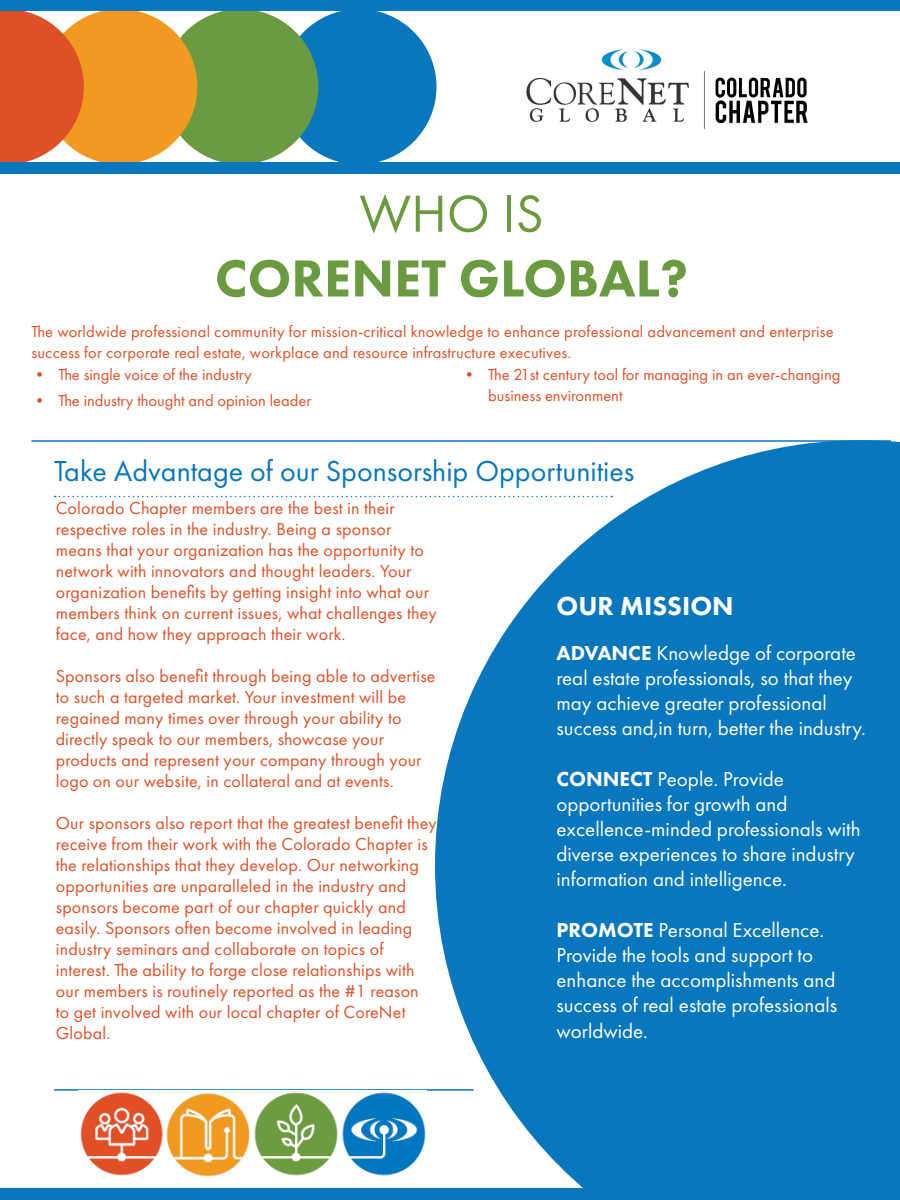
<style>
.page{position:relative;width:900px;height:1200px;background:#fff}
.page>*{position:absolute;margin:0;border:0;box-sizing:border-box;transform-origin:0 0}
.t1{font:800 54px "Futura PT";color:#6b9b40}
.t2{font:54px "Futura PT";color:#6b9b40}
.t3{font:30px "Futura PT";color:#0877bd}
.t4{font:800 27px "Futura PT";color:#fff}
.t5{font:21px/25.2px "Futura PT";color:#fff}
.t6{font:18px/21px "Futura PT";letter-spacing:.01em;color:#df5027}
.t7{font:16.5px/21px "Futura PT";letter-spacing:.01em;color:#df5027}
.s1{font-weight:800}
</style>
<div class="page">
<img style="left:526px;top:49px;width:282px;height:80px">
<svg style="left:435px;top:441px;width:465px;height:759px;background:#2d8bc6"></svg>
<div style="left:281px;top:9px;width:156px;height:155px;background:#0877bd;border-radius:50%"></div>
<div style="left:163px;top:9px;width:155px;height:155px;background:#6b9b40;border-radius:50%"></div>
<div style="left:42px;top:9px;width:155px;height:155px;background:#f09a21;border-radius:50%"></div>
<svg style="left:0;top:10px;width:84px;height:153px"></svg>
<hr style="left:32px;top:440px;width:859px;height:2px;background:#0877bd">
<hr style="left:54px;top:1089px;width:420px;height:2px;background:#0877bd">
<svg style="left:55px;top:496px;width:557px;height:1px"></svg>
<img style="left:80px;top:1092px;width:346px;height:85px">
<div style="left:0;top:1189px;width:612px;height:11px;background:#0877bd"></div>
<div style="left:0;top:163px;width:900px;height:11px;background:#0877bd"></div>
<div style="left:0;top:0;width:900px;height:10px;background:#0877bd"></div>
<p class="t2" style="left:359px;top:182px;width:186px">WHO IS</p>
<p class="t1" style="left:215px;top:245px;width:475px">CORENET GLOBAL?</p>
<p class="t7" style="left:32px;top:321px;width:804px">The worldwide professional community for mission-critical knowledge to enhance professional advancement and enterprise success for corporate real estate, workplace and resource infrastructure executives.</p>
<p class="t7" style="left:32px;top:364px;width:222px">• The single voice of the industry</p>
<p class="t7" style="left:32px;top:390px;width:281px">• The industry thought and opinion leader</p>
<p class="t7" style="left:488px;top:364px;width:354px;text-indent:-27px">• The 21st century tool for managing in an ever-changing business environment</p>
<p class="t3" style="left:54px;top:453px;width:582px">Take Advantage of our Sponsorship Opportunities</p>
<p class="t6" style="left:56px;top:497px;width:383px">Colorado Chapter members are the best in their respective roles in the industry. Being a sponsor means that your organization has the opportunity to network with innovators and thought leaders. Your organization benefits by getting insight into what our members think on current issues, what challenges they face, and how they approach their work.</p>
<p class="t6" style="left:56px;top:665px;width:381px">Sponsors also benefit through being able to advertise to such a targeted market. Your investment will be regained many times over through your ability to directly speak to our members, showcase your products and represent your company through your logo on our website, in collateral and at events.</p>
<p class="t6" style="left:56px;top:812px;width:383px">Our sponsors also report that the greatest benefit they receive from their work with the Colorado Chapter is the relationships that they develop. Our networking opportunities are unparalleled in the industry and sponsors become part of our chapter quickly and easily. Sponsors often become involved in leading industry seminars and collaborate on topics of interest. The ability to forge close relationships with our members is routinely reported as the #1 reason<br>to get involved with our local chapter of CoreNet Global.</p>
<p class="t4" style="left:556px;top:589px;width:179px">OUR MISSION</p>
<p class="t5" style="left:556px;top:640px;width:311px"><span class="s1">ADVANCE</span> Knowledge of corporate real estate professionals, so that they may achieve greater professional success and,in turn, better the industry.</p>
<p class="t5" style="left:556px;top:766px;width:306px"><span class="s1">CONNECT</span> People. Provide opportunities for growth and excellence-minded professionals with diverse experiences to share industry information and intelligence.</p>
<p class="t5" style="left:556px;top:917px;width:282px"><span class="s1">PROMOTE</span> Personal Excellence.<br>Provide the tools and support to enhance the accomplishments and success of real estate professionals worldwide.</p>
</div>
